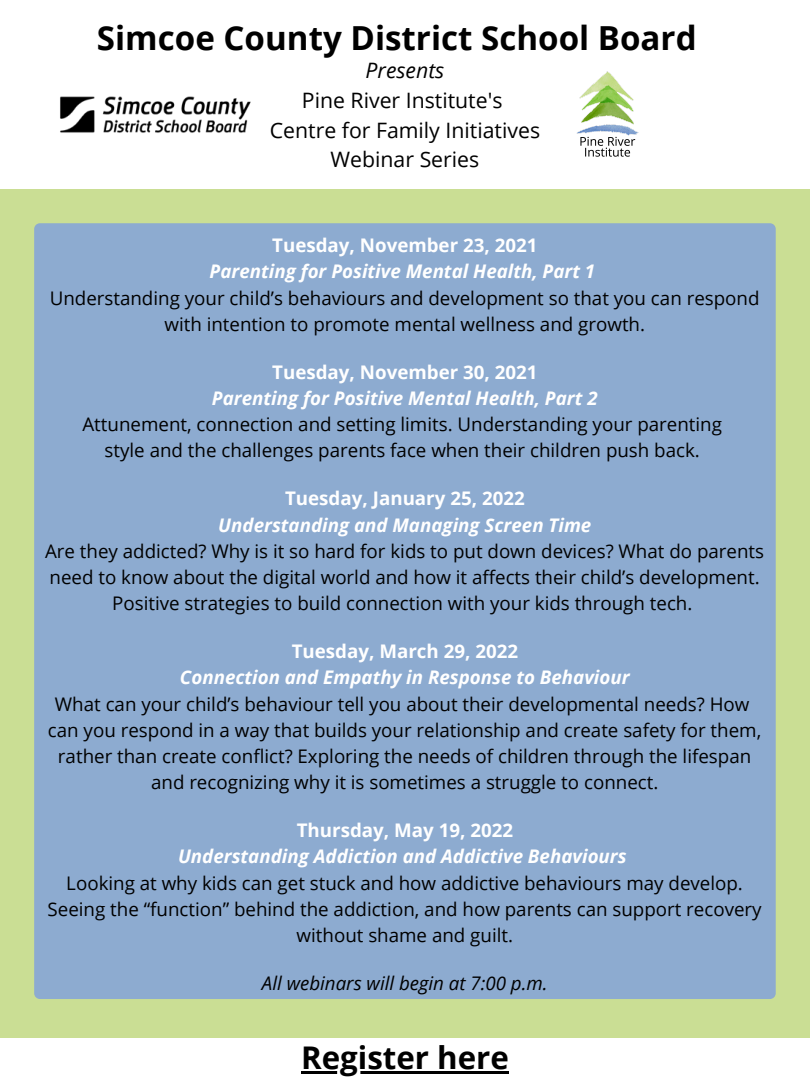
<style>
.page{position:relative;width:810px;height:1080px;background:#cade94}
.page>*{position:absolute;margin:0;border:0;box-sizing:border-box;transform-origin:0 0}
.t1{font:700 33.12px "Open Sans";color:#000}
.t2{font:700 31.25px "Open Sans";color:#000}
.t3{font:21.25px "Open Sans";color:#000}
.t4{font:italic 21.25px "Open Sans";color:#000}
.t5{font:18.75px/26.2px "Open Sans";color:#000;text-align:center}
.t6{font:italic 700 18.75px "Open Sans";color:#fff}
.t7{font:700 18.75px "Open Sans";color:#fff}
.t8{font:italic 18.75px "Open Sans";color:#000}
</style>
<div class="page">
<div style="left:0;top:0;width:810px;height:189px;background:#fff"></div>
<div style="left:34px;top:223px;width:742px;height:776px;background:#8dabd0;border-radius:6px"></div>
<div style="left:0;top:1039px;width:810px;height:41px;background:#fff"></div>
<hr style="left:301px;top:1071px;width:208px;height:3px;background:#000">
<img style="left:60px;top:96px;width:191px;height:37px">
<img style="left:577px;top:71px;width:61px;height:86px">
<p class="t1" style="left:97px;top:15px;width:601px">Simcoe County District School Board</p>
<p class="t4" style="left:366px;top:56px;width:80px">Presents</p>
<p class="t3" style="left:302px;top:85px;width:202px">Pine River Institute's</p>
<p class="t3" style="left:270px;top:115px;width:272px">Centre for Family Initiatives</p>
<p class="t3" style="left:331px;top:144px;width:150px">Webinar Series</p>
<p class="t7" style="left:272px;top:232px;width:267px">Tuesday, November 23, 2021</p>
<p class="t6" style="left:209px;top:258px;width:387px">Parenting for Positive Mental Health, Part 1</p>
<p class="t5" style="left:50px;top:284px;width:711px">Understanding your child’s behaviours and development so that you can respond with intention to promote mental wellness and growth.</p>
<p class="t7" style="left:272px;top:359px;width:267px">Tuesday, November 30, 2021</p>
<p class="t6" style="left:212px;top:385px;width:387px">Parenting for Positive Mental Health, Part 2</p>
<p class="t5" style="left:82px;top:411px;width:641px">Attunement, connection and setting limits. Understanding your parenting</p>
<p class="t5" style="left:105px;top:437px;width:597px">style and the challenges parents face when their children push back.</p>
<p class="t7" style="left:285px;top:485px;width:241px">Tuesday, January 25, 2022</p>
<p class="t6" style="left:218px;top:511px;width:375px">Understanding and Managing Screen Time</p>
<p class="t5" style="left:45px;top:537px;width:721px">Are they addicted? Why is it so hard for kids to put down devices? What do parents need to know about the digital world and how it affects their child’s development.<br>Positive strategies to build connection with your kids through tech.</p>
<p class="t7" style="left:292px;top:638px;width:228px">Tuesday, March 29, 2022</p>
<p class="t6" style="left:180px;top:664px;width:451px">Connection and Empathy in Response to Behaviour</p>
<p class="t5" style="left:55px;top:690px;width:696px">What can your child’s behaviour tell you about their developmental needs? How</p>
<p class="t5" style="left:48px;top:716px;width:715px">can you respond in a way that builds your relationship and create safety for them, rather than create conflict? Exploring the needs of children through the lifespan and recognizing why it is sometimes a struggle to connect.</p>
<p class="t7" style="left:297px;top:817px;width:218px">Thursday, May 19, 2022</p>
<p class="t6" style="left:178px;top:843px;width:450px">Understanding Addiction and Addictive Behaviours</p>
<p class="t5" style="left:48px;top:869px;width:716px">Looking at why kids can get stuck and how addictive behaviours may develop.<br>Seeing the “function” behind the addiction, and how parents can support recovery without shame and guilt.</p>
<p class="t8" style="left:262px;top:970px;width:287px">All webinars will begin at 7:00 p.m.</p>
<p class="t2" style="left:301px;top:1036px;width:209px">Register here</p>
</div>
